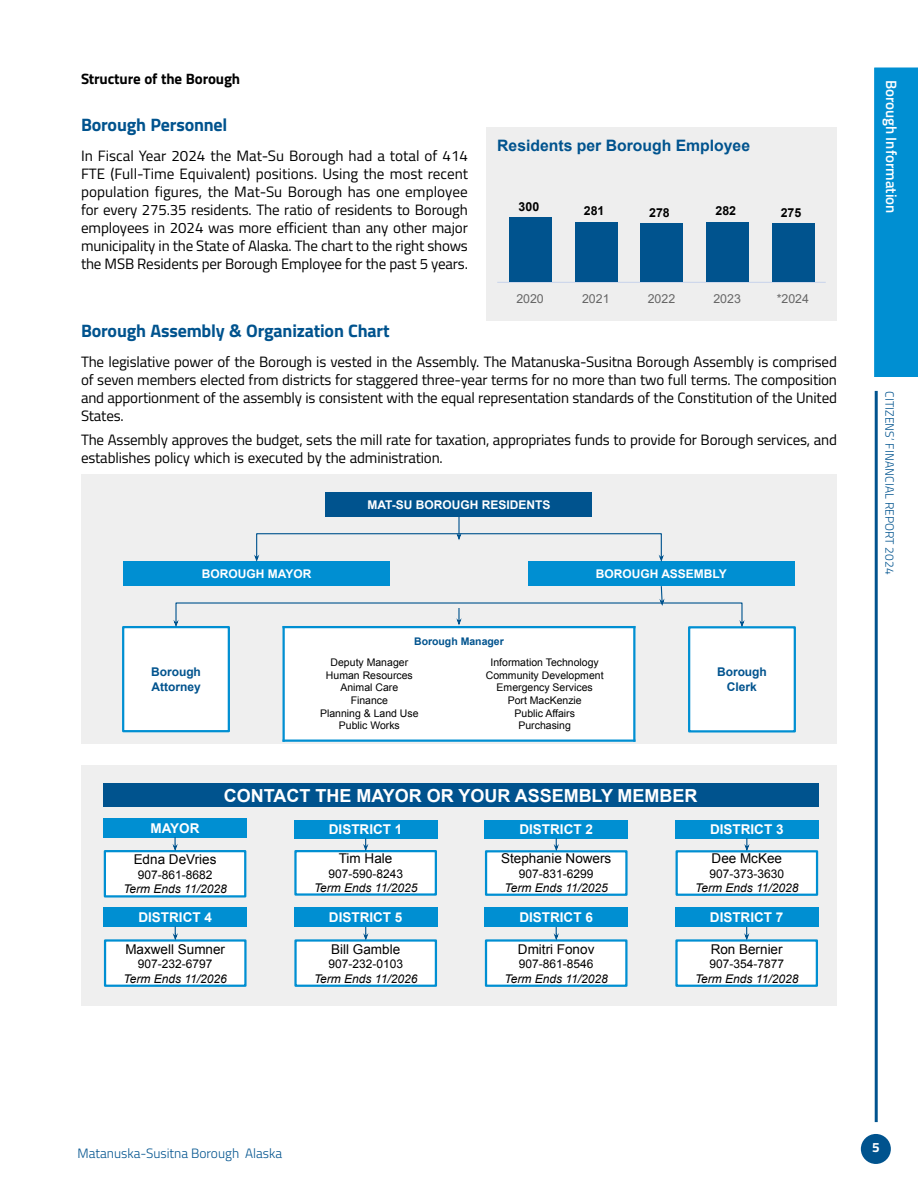
<style>
.page{position:relative;width:918px;height:1188px;background:#fff}
.page>*{position:absolute;margin:0;border:0;box-sizing:border-box;transform-origin:0 0}
.t1{font:700 18px "Titillium Web";letter-spacing:-.01em;color:#00538e}
.t2{font:700 18px "Arial";color:#fff}
.t3{font:700 15.75px "Arial";color:#00538e}
.t4{font:15px/18px "Titillium Web";letter-spacing:-.01em;color:#000;text-align:justify}
.t5{font:700 15px "Titillium Web";letter-spacing:-.01em;color:#000}
.t6{font:600 15px "Titillium Web";color:#fff}
.t7{font:13.5px "Arial";color:#000}
.t8{font:700 13.5px "Arial";color:#fff}
.t9{font:300 13.5px "Titillium Web";color:#00538e}
.t10{font:700 13.5px "Titillium Web";color:#fff}
.t11{font:12.3px "Arial";color:#666}
.t12{font:700 12.3px "Arial";color:#000}
.t13{font:italic 12px/14.7px "Arial";color:#000;text-align:center}
.t14{font:700 12px "Arial";color:#fff}
.t15{font:300 12px "Titillium Web";letter-spacing:.01em;color:#00538e}
.t16{font:700 12px/14.7px "Arial";color:#00538e;text-align:center}
.t17{font:10.5px/12.6px "Arial";color:#000;text-align:center}
.t18{font:700 10.5px "Arial";color:#00538e}
.s1{font-style:normal}
</style>
<div class="page">
<div style="left:874px;top:67px;width:44px;height:310px;background:#008fd2"></div>
<hr style="left:875px;top:391px;width:3px;height:731px;background:#00538e">
<div style="left:861px;top:1134px;width:30px;height:30px;background:#00538e;border-radius:50%"></div>
<div style="left:81px;top:765px;width:756px;height:241px;background:#efefef"></div>
<div style="left:103px;top:784px;width:716px;height:23px;background:#00538e"></div>
<div style="left:105px;top:940px;width:140px;height:46px;background:#fff"></div>
<div style="left:104px;top:939px;width:143px;height:48px;border:2px solid #008fd2"></div>
<div style="left:103px;top:907px;width:144px;height:20px;background:#008fd2"></div>
<svg style="left:171px;top:927px;width:8px;height:15px"></svg>
<div style="left:296px;top:940px;width:140px;height:46px;background:#fff"></div>
<div style="left:294px;top:939px;width:143px;height:48px;border:2px solid #008fd2"></div>
<svg style="left:362px;top:927px;width:8px;height:15px"></svg>
<div style="left:294px;top:907px;width:144px;height:20px;background:#008fd2"></div>
<div style="left:486px;top:940px;width:140px;height:46px;background:#fff"></div>
<div style="left:485px;top:939px;width:143px;height:48px;border:2px solid #008fd2"></div>
<svg style="left:552px;top:927px;width:8px;height:15px"></svg>
<div style="left:484px;top:907px;width:144px;height:20px;background:#008fd2"></div>
<div style="left:676px;top:940px;width:141px;height:46px;background:#fff"></div>
<div style="left:675px;top:939px;width:143px;height:48px;border:2px solid #008fd2"></div>
<svg style="left:743px;top:927px;width:8px;height:15px"></svg>
<div style="left:675px;top:907px;width:144px;height:20px;background:#008fd2"></div>
<div style="left:295px;top:851px;width:141px;height:44px;background:#fff"></div>
<div style="left:294px;top:850px;width:143px;height:46px;border:2px solid #008fd2"></div>
<div style="left:294px;top:820px;width:143px;height:18px;background:#008fd2"></div>
<svg style="left:362px;top:838px;width:8px;height:15px"></svg>
<div style="left:677px;top:851px;width:140px;height:44px;background:#fff"></div>
<div style="left:676px;top:850px;width:142px;height:46px;border:2px solid #008fd2"></div>
<div style="left:675px;top:820px;width:144px;height:18px;background:#008fd2"></div>
<svg style="left:743px;top:838px;width:8px;height:15px"></svg>
<div style="left:486px;top:851px;width:140px;height:44px;background:#fff"></div>
<div style="left:485px;top:850px;width:143px;height:46px;border:2px solid #008fd2"></div>
<div style="left:484px;top:820px;width:144px;height:18px;background:#008fd2"></div>
<svg style="left:552px;top:838px;width:8px;height:15px"></svg>
<div style="left:105px;top:851px;width:140px;height:45px;background:#fff"></div>
<div style="left:104px;top:850px;width:142px;height:48px;border:2px solid #008fd2"></div>
<div style="left:103px;top:818px;width:144px;height:19px;background:#008fd2"></div>
<svg style="left:171px;top:837px;width:8px;height:16px"></svg>
<div style="left:81px;top:474px;width:756px;height:270px;background:#efefef"></div>
<div style="left:284px;top:627px;width:350px;height:21px;background:#fff"></div>
<div style="left:284px;top:648px;width:171px;height:93px;background:#fff"></div>
<div style="left:455px;top:648px;width:179px;height:93px;background:#fff"></div>
<hr style="left:283px;top:626px;width:2px;height:116px;background:#008fd2">
<hr style="left:633px;top:626px;width:2px;height:116px;background:#008fd2">
<hr style="left:283px;top:626px;width:352px;height:2px;background:#008fd2">
<hr style="left:283px;top:740px;width:352px;height:2px;background:#008fd2">
<div style="left:689px;top:627px;width:106px;height:104px;background:#fff"></div>
<div style="left:688px;top:626px;width:108px;height:107px;border:2px solid #008fd2"></div>
<div style="left:123px;top:627px;width:106px;height:104px;background:#fff"></div>
<div style="left:122px;top:626px;width:108px;height:106px;border:2px solid #008fd2"></div>
<div style="left:326px;top:493px;width:266px;height:24px;background:#00538e"></div>
<div style="left:123px;top:562px;width:267px;height:24px;background:#008fd2"></div>
<div style="left:528px;top:562px;width:267px;height:24px;background:#008fd2"></div>
<div style="left:256px;top:533px;width:406px;height:26px;border:1px solid #00538e"></div>
<svg style="left:253px;top:552px;width:8px;height:10px"></svg>
<svg style="left:657px;top:552px;width:8px;height:10px"></svg>
<svg style="left:455px;top:517px;width:8px;height:23px"></svg>
<svg style="left:172px;top:618px;width:8px;height:11px"></svg>
<svg style="left:738px;top:618px;width:8px;height:11px"></svg>
<svg style="left:456px;top:608px;width:6px;height:18px"></svg>
<svg style="left:658px;top:586px;width:8px;height:20px"></svg>
<div style="left:486px;top:128px;width:351px;height:193px;background:#eee"></div>
<hr style="left:497px;top:282px;width:329px;height:1px;background:#ccd6eb">
<div style="left:510px;top:218px;width:42px;height:64px;background:#00538e"></div>
<div style="left:575px;top:222px;width:43px;height:60px;background:#00538e"></div>
<div style="left:640px;top:223px;width:43px;height:59px;background:#00538e"></div>
<div style="left:706px;top:222px;width:43px;height:60px;background:#00538e"></div>
<div style="left:772px;top:223px;width:42px;height:59px;background:#00538e"></div>
<p class="t5" style="left:81px;top:68px;width:161px">Structure of the Borough</p>
<p class="t1" style="left:81px;top:111px;width:148px">Borough Personnel</p>
<p class="t4" style="left:81px;top:146px;width:389px">In Fiscal Year 2024 the Mat-Su Borough had a total of 414<br>FTE (Full-Time Equivalent) positions. Using the most recent population figures, the Mat-Su Borough has one employee for every 275.35 residents. The ratio of residents to Borough employees in 2024 was more efficient than any other major municipality in the State of Alaska. The chart to the right shows the MSB Residents per Borough Employee for the past 5 years.</p>
<p class="t3" style="left:497px;top:135px;width:254px">Residents per Borough Employee</p>
<p class="t12" style="left:519px;top:198px;width:22px">300</p>
<p class="t12" style="left:584px;top:202px;width:22px">281</p>
<p class="t12" style="left:649px;top:204px;width:22px">278</p>
<p class="t12" style="left:716px;top:202px;width:22px">282</p>
<p class="t12" style="left:781px;top:204px;width:22px">275</p>
<p class="t11" style="left:516px;top:290px;width:29px">2020</p>
<p class="t11" style="left:582px;top:290px;width:29px">2021</p>
<p class="t11" style="left:648px;top:290px;width:29px">2022</p>
<p class="t11" style="left:713px;top:290px;width:29px">2023</p>
<p class="t11" style="left:777px;top:290px;width:34px">*2024</p>
<p class="t1" style="left:81px;top:317px;width:310px">Borough Assembly &amp; Organization Chart</p>
<p class="t4" style="left:81px;top:352px;width:758px">The legislative power of the Borough is vested in the Assembly. The Matanuska-Susitna Borough Assembly is comprised of seven members elected from districts for staggered three-year terms for no more than two full terms. The composition and apportionment of the assembly is consistent with the equal representation standards of the Constitution of the United States.</p>
<p class="t4" style="left:81px;top:430px;width:758px">The Assembly approves the budget, sets the mill rate for taxation, appropriates funds to provide for Borough services, and establishes policy which is executed by the administration.</p>
<p class="t14" style="left:368px;top:497px;width:184px">MAT-SU BOROUGH RESIDENTS</p>
<p class="t14" style="left:202px;top:566px;width:111px">BOROUGH MAYOR</p>
<p class="t14" style="left:596px;top:566px;width:133px">BOROUGH ASSEMBLY</p>
<p class="t16" style="left:151px;top:665px;width:51px;text-align:left">Borough<br>Attorney</p>
<p class="t8" style="left:151px;top:819px;width:50px">MAYOR</p>
<p class="t18" style="left:414px;top:634px;width:91px">Borough Manager</p>
<p class="t17" style="left:320px;top:656px;width:100px">Deputy Manager<br>Human Resources<br>Animal Care<br>Finance<br>Planning &amp; Land Use<br>Public Works</p>
<p class="t17" style="left:486px;top:656px;width:119px">Information Technology<br>Community Development<br>Emergency Services<br>Port MacKenzie<br>Public Affairs<br>Purchasing</p>
<p class="t16" style="left:717px;top:665px;width:51px">Borough<br>Clerk</p>
<p class="t2" style="left:224px;top:784px;width:475px">CONTACT THE MAYOR OR YOUR ASSEMBLY MEMBER</p>
<p class="t8" style="left:329px;top:821px;width:75px">DISTRICT 1</p>
<p class="t8" style="left:520px;top:820px;width:75px">DISTRICT 2</p>
<p class="t8" style="left:710px;top:820px;width:75px">DISTRICT 3</p>
<p class="t7" style="left:134px;top:851px;width:84px">Edna DeVries</p>
<p class="t13" style="left:123px;top:867px;width:105px"><span class="s1">907-861-8682<br></span>Term Ends 11/2028</p>
<p class="t7" style="left:339px;top:850px;width:55px">Tim Hale</p>
<p class="t13" style="left:314px;top:866px;width:105px"><span class="s1">907-590-8243<br></span>Term Ends 11/2025</p>
<p class="t7" style="left:501px;top:850px;width:112px">Stephanie Nowers</p>
<p class="t13" style="left:505px;top:866px;width:105px"><span class="s1">907-831-6299<br></span>Term Ends 11/2025</p>
<p class="t7" style="left:712px;top:850px;width:72px">Dee McKee</p>
<p class="t13" style="left:695px;top:866px;width:105px"><span class="s1">907-373-3630<br></span>Term Ends 11/2028</p>
<p class="t8" style="left:138px;top:908px;width:75px">DISTRICT 4</p>
<p class="t8" style="left:329px;top:908px;width:75px">DISTRICT 5</p>
<p class="t8" style="left:519px;top:908px;width:75px">DISTRICT 6</p>
<p class="t8" style="left:710px;top:908px;width:75px">DISTRICT 7</p>
<p class="t7" style="left:125px;top:940px;width:101px">Maxwell Sumner</p>
<p class="t13" style="left:124px;top:956px;width:105px"><span class="s1">907-232-6797<br></span>Term Ends 11/2026</p>
<p class="t7" style="left:331px;top:940px;width:70px">Bill Gamble</p>
<p class="t13" style="left:314px;top:956px;width:105px"><span class="s1">907-232-0103<br></span>Term Ends 11/2026</p>
<p class="t7" style="left:518px;top:940px;width:78px">Dmitri Fonov</p>
<p class="t13" style="left:505px;top:956px;width:105px"><span class="s1">907-861-8546<br></span>Term Ends 11/2028</p>
<p class="t7" style="left:711px;top:940px;width:73px">Ron Bernier</p>
<p class="t13" style="left:695px;top:956px;width:105px"><span class="s1">907-354-7877<br></span>Term Ends 11/2028</p>
<p class="t6" style="left:903px;top:80px;width:135px;rotate:90deg">Borough Information</p>
<p class="t15" style="left:898px;top:391px;width:185px;rotate:90deg">CITIZENS’ FINANCIAL REPORT 2024</p>
<p class="t9" style="left:77px;top:1144px;width:206px">Matanuska-Susitna Borough Alaska</p>
<p class="t10" style="left:872px;top:1137px;width:9px">5</p>
</div>
